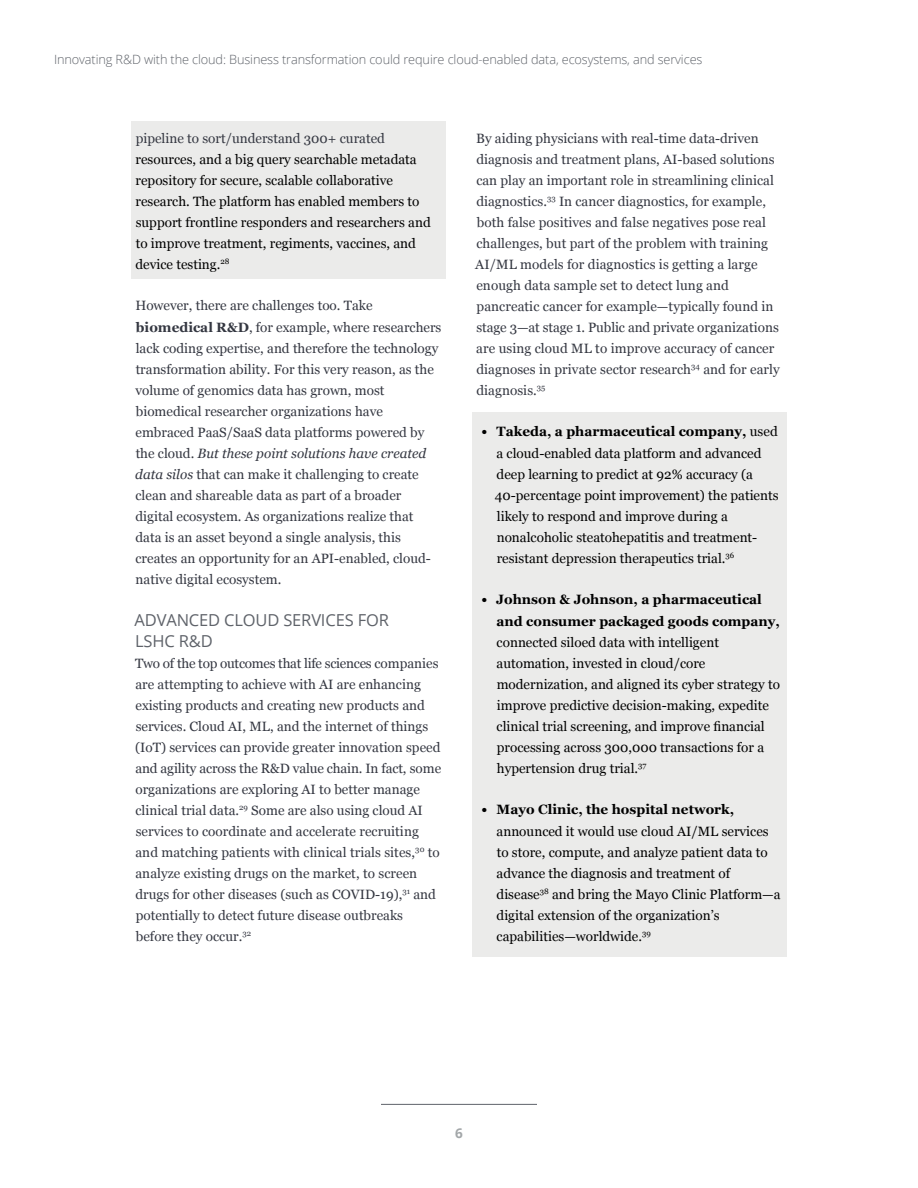
<style>
.page{position:relative;width:918px;height:1188px;background:#fff}
.page>*{position:absolute;margin:0;border:0;box-sizing:border-box;transform-origin:0 0}
.t1{font:16.5px/21px "Open Sans";letter-spacing:-.01em;color:#5f636a}
.t2{font:13.5px/21px "Georgia";color:#343741}
.t3{font:13.5px/21px "Georgia";color:#000}
.t4{font:700 13.5px/21px "Georgia";color:#000}
.t5{font:700 13.5px "Open Sans";color:#a3a7a9}
.t6{font:300 12.75px "Open Sans";letter-spacing:-.01em;color:#5f636a}
.s1{font-weight:700}
.s2{font-style:italic}
</style>
<div class="page">
<hr style="left:381px;top:1104px;width:156px;height:1px;background:#5f636a">
<div style="left:131px;top:122px;width:315px;height:157px;background:#ebebea"></div>
<div style="left:472px;top:413px;width:315px;height:544px;background:#ebebea"></div>
<p class="t6" style="left:54px;top:50px;width:650px">Innovating R&amp;D with the cloud: Business transformation could require cloud-enabled data, ecosystems, and services</p>
<p class="t2" style="left:136px;top:127px;width:251px">pipeline to sort/understand 300+ curated</p>
<p class="t3" style="left:136px;top:148px;width:297px">resources, and a big query searchable metadata repository for secure, scalable collaborative research. The platform has enabled members to support frontline responders and researchers and to improve treatment, regiments, vaccines, and device testing.<sup>28</sup></p>
<p class="t2" style="left:135px;top:295px;width:308px">However, there are challenges too. Take <span class="s1">biomedical R&amp;D</span>, for example, where researchers lack coding expertise, and therefore the technology transformation ability. For this very reason, as the volume of genomics data has grown, most biomedical researcher organizations have embraced PaaS/SaaS data platforms powered by the cloud. <span class="s2">But these point solutions have created data silos</span> that can make it challenging to create clean and shareable data as part of a broader digital ecosystem. As organizations realize that data is an asset beyond a single analysis, this creates an opportunity for an API-enabled, cloud&shy;native digital ecosystem.</p>
<p class="t1" style="left:135px;top:609px;width:256px">ADVANCED CLOUD SERVICES FOR<br>LSHC R&amp;D</p>
<p class="t2" style="left:135px;top:652px;width:308px">Two of the top outcomes that life sciences companies are attempting to achieve with AI are enhancing existing products and creating new products and services. Cloud AI, ML, and the internet of things (IoT) services can provide greater innovation speed and agility across the R&amp;D value chain. In fact, some organizations are exploring AI to better manage clinical trial data.<sup>29</sup> Some are also using cloud AI services to coordinate and accelerate recruiting and matching patients with clinical trials sites,<sup>30</sup> to analyze existing drugs on the market, to screen drugs for other diseases (such as COVID-19),<sup>31</sup> and potentially to detect future disease outbreaks before they occur.<sup>32</sup></p>
<p class="t2" style="left:475px;top:127px;width:306px">By aiding physicians with real-time data-driven diagnosis and treatment plans, AI-based solutions can play an important role in streamlining clinical diagnostics.<sup>33</sup> In cancer diagnostics, for example, both false positives and false negatives pose real challenges, but part of the problem with training AI/ML models for diagnostics is getting a large enough data sample set to detect lung and pancreatic cancer for example—typically found in stage 3—at stage 1. Public and private organizations are using cloud ML to improve accuracy of cancer diagnoses in private sector research<sup>34</sup> and for early diagnosis.<sup>35</sup></p>
<p class="t3" style="left:495px;top:421px;width:285px;text-indent:-14px"><span class="s1">• Takeda, a pharmaceutical company,</span> used a cloud-enabled data platform and advanced deep learning to predict at 92% accuracy (a 40-percentage point improvement) the patients likely to respond and improve during a nonalcoholic steatohepatitis and treatment&shy;resistant depression therapeutics trial.<sup>36</sup></p>
<p class="t4" style="left:497px;top:589px;width:285px;text-indent:-15px">• Johnson &amp; Johnson, a pharmaceutical and consumer packaged goods company,</p>
<p class="t3" style="left:497px;top:631px;width:285px">connected siloed data with intelligent automation, invested in cloud/core modernization, and aligned its cyber strategy to improve predictive decision-making, expedite clinical trial screening, and improve financial processing across 300,000 transactions for a hypertension drug trial.<sup>37</sup></p>
<p class="t4" style="left:481px;top:799px;width:254px">• Mayo Clinic, the hospital network,</p>
<p class="t3" style="left:497px;top:820px;width:286px">announced it would use cloud AI/ML services to store, compute, and analyze patient data to advance the diagnosis and treatment of disease<sup>38</sup> and bring the Mayo Clinic Platform—a digital extension of the organization’s capabilities—worldwide.<sup>39</sup></p>
<p class="t5" style="left:455px;top:1123px;width:9px">6</p>
</div>
